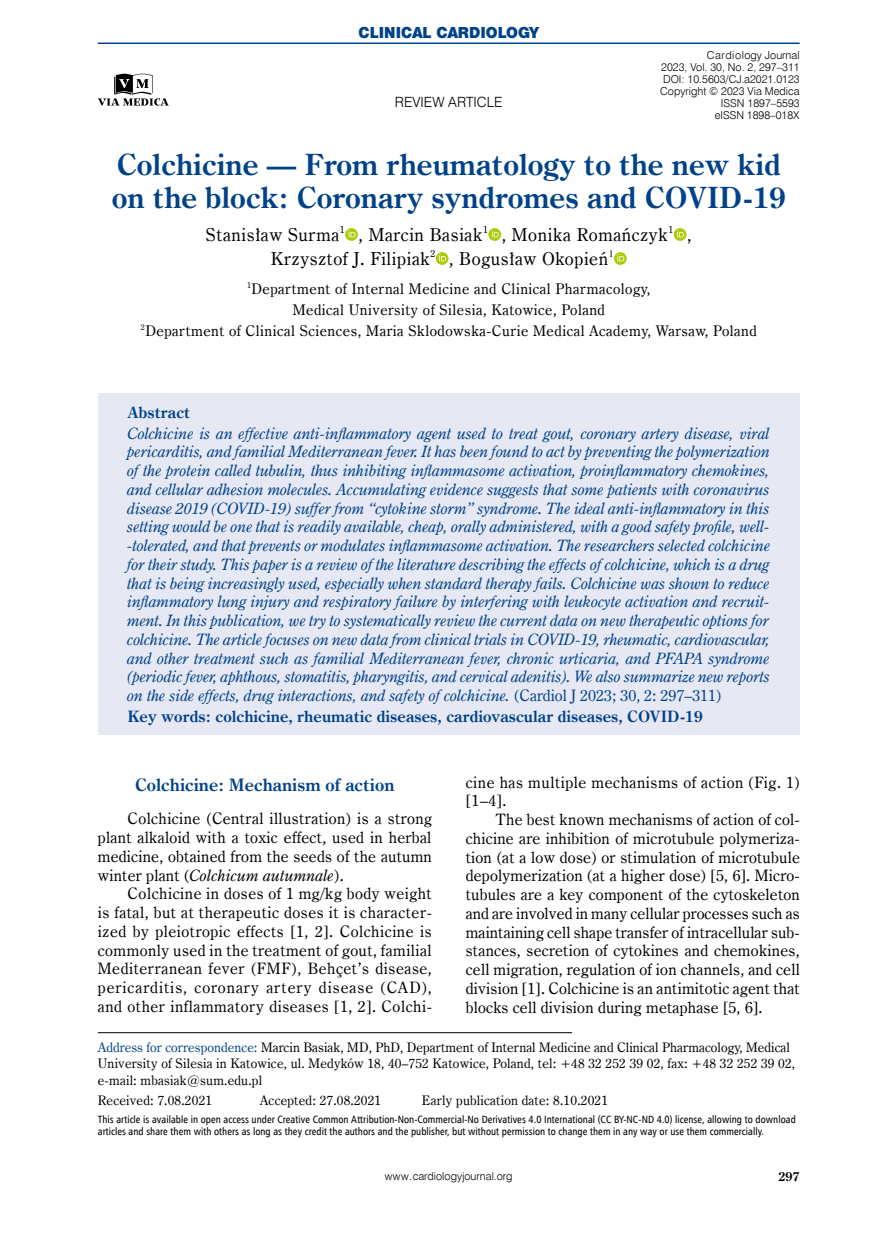
<style>
.page{position:relative;width:872px;height:1234px;background:#fff}
.page>*{position:absolute;margin:0;border:0;box-sizing:border-box;transform-origin:0 0}
.t1{font:700 29.4px/33px "Century Oldst EU";color:#004289}
.t2{font:17.85px/24px "Century Oldst EU";letter-spacing:.035em;color:#000}
.t3{font:700 17.25px "Century Oldst EU";color:#004289}
.t4{font:italic 15.75px/18.8px "Century Oldst EU";color:#004289;text-align:justify}
.t5{font:15.75px/18.8px "Century Oldst EU";letter-spacing:.02em;color:#000;text-align:justify}
.t6{font:700 15.75px "Century Oldst EU";color:#004289}
.t7{font:14.7px/21px "Century Oldst EU";letter-spacing:.035em;color:#000;text-align:center}
.t8{font:14.1px "Swis 721 Blk 2 EU";color:#004289}
.t9{font:14.1px "Swis 721 Lt EU";color:#000}
.t10{font:13.2px/16.5px "Century Oldst EU";letter-spacing:.015em;color:#000}
.t11{font:700 12.75px "Century Oldst EU";color:#000}
.t12{font:10.95px/12px "Swis 721 Lt EU";color:#000;text-align:right}
.t13{font:10.5px/12.8px "Humnst 777 Cn EU";color:#000}
.s1{font-style:normal}
.s2{font-style:italic}
.s3{color:#004289}
</style>
<div class="page">
<hr style="left:98px;top:1032px;width:474px;height:1px;background:#000">
<svg style="left:345px;top:228px;width:13px;height:13px"></svg>
<svg style="left:348px;top:230px;width:7px;height:7px"></svg>
<svg style="left:488px;top:228px;width:13px;height:13px"></svg>
<svg style="left:492px;top:230px;width:7px;height:7px"></svg>
<svg style="left:673px;top:228px;width:13px;height:13px"></svg>
<svg style="left:677px;top:230px;width:7px;height:7px"></svg>
<svg style="left:436px;top:252px;width:12px;height:13px"></svg>
<svg style="left:439px;top:254px;width:7px;height:7px"></svg>
<svg style="left:614px;top:252px;width:12px;height:13px"></svg>
<svg style="left:617px;top:254px;width:7px;height:7px"></svg>
<div style="left:98px;top:393px;width:701px;height:341px;background:#e6e8f4"></div>
<svg style="left:98px;top:74px;width:71px;height:32px"></svg>
<hr style="left:98px;top:42px;width:701px;height:2px;background:#004289">
<p class="t8" style="left:358px;top:23px;width:182px">CLINICAL CARDIOLOGY</p>
<p class="t9" style="left:395px;top:93px;width:109px">REVIEW ARTICLE</p>
<p class="t12" style="left:660px;top:49px;width:141px">Cardiology Journal<br>2023, Vol. 30, No. 2, 297–311<br>DOI: 10.5603/CJ.a2021.0123<br>Copyright © 2023 Via Medica<br>ISSN 1897–5593<br>eISSN 1898–018X</p>
<h1 class="t1" style="left:112px;top:149px;width:675px">Colchicine — From rheumatology to the new kid on the block: Coronary syndromes and COVID-19</h1>
<p class="t2" style="left:271px;top:223px;width:422px;text-indent:-65px">Stanisław Surma<sup>1</sup> , Marcin Basiak<sup>1</sup> , Monika Romańczyk<sup>1</sup> ,<br>Krzysztof J. Filipiak<sup>2</sup> , Bogusław Okopień<sup>1</sup></p>
<p class="t7" style="left:141px;top:279px;width:617px"><sup>1</sup>Department of Internal Medicine and Clinical Pharmacology,<br>Medical University of Silesia, Katowice, Poland<br><sup>2</sup>Department of Clinical Sciences, Maria Sklodowska-Curie Medical Academy, Warsaw, Poland</p>
<p class="t6" style="left:128px;top:402px;width:64px">Abstract</p>
<p class="t4" style="left:128px;top:423px;width:644px">Colchicine is an effective anti-inflammatory agent used to treat gout, coronary artery disease, viral pericarditis, and familial Mediterranean fever. It has been found to act by preventing the polymerization of the protein called tubulin, thus inhibiting inflammasome activation, proinflammatory chemokines, and cellular adhesion molecules. Accumulating evidence suggests that some patients with coronavirus disease 2019 (COVID-19) suffer from “cytokine storm” syndrome. The ideal anti-inflammatory in this setting would be one that is readily available, cheap, orally administered, with a good safety profile, well--tolerated, and that prevents or modulates inflammasome activation. The researchers selected colchicine for their study. This paper is a review of the literature describing the effects of colchicine, which is a drug that is being increasingly used, especially when standard therapy fails. Colchicine was shown to reduce inflammatory lung injury and respiratory failure by interfering with leukocyte activation and recruit&shy;ment. In this publication, we try to systematically review the current data on new therapeutic options for colchicine. The article focuses on new data from clinical trials in COVID-19, rheumatic, cardiovascular, and other treatment such as familial Mediterranean fever, chronic urticaria, and PFAPA syndrome (periodic fever, aphthous, stomatitis, pharyngitis, and cervical adenitis). We also summarize new reports on the side effects, drug interactions, and safety of colchicine. <span class="s1">(Cardiol J 2023; 30, 2: 297–311)</span></p>
<p class="t6" style="left:128px;top:706px;width:576px">Key words: colchicine, rheumatic diseases, cardiovascular diseases, COVID-19</p>
<p class="t3" style="left:135px;top:774px;width:261px">Colchicine: Mechanism of action</p>
<p class="t5" style="left:98px;top:809px;width:335px;text-indent:30px">Colchicine (Central illustration) is a strong plant alkaloid with a toxic effect, used in herbal medicine, obtained from the seeds of the autumn winter plant (<span class="s2">Colchicum autumnale</span>).</p>
<p class="t5" style="left:98px;top:884px;width:335px;text-indent:30px">Colchicine in doses of 1 mg/kg body weight is fatal, but at therapeutic doses it is character&shy;ized by pleiotropic effects [1, 2]. Colchicine is commonly used in the treatment of gout, familial Mediterranean fever (FMF), Behçet’s disease, pericarditis, coronary artery disease (CAD), and other inflammatory diseases [1, 2]. Colchi-</p>
<p class="t5" style="left:466px;top:772px;width:335px">cine has multiple mechanisms of action (Fig. 1) [1–4].</p>
<p class="t5" style="left:466px;top:810px;width:336px;text-indent:30px">The best known mechanisms of action of col&shy;chicine are inhibition of microtubule polymeriza&shy;tion (at a low dose) or stimulation of microtubule depolymerization (at a higher dose) [5, 6]. Micro&shy;tubules are a key component of the cytoskeleton and are involved in many cellular processes such as maintaining cell shape transfer of intracellular sub&shy;stances, secretion of cytokines and chemokines, cell migration, regulation of ion channels, and cell division [1]. Colchicine is an antimitotic agent that blocks cell division during metaphase [5, 6].</p>
<p class="t10" style="left:98px;top:1038px;width:699px"><span class="s3">Address for correspondence:</span> Marcin Basiak, MD, PhD, Department of Internal Medicine and Clinical Pharmacology, Medical<br>University of Silesia in Katowice, ul. Medyków 18, 40–752 Katowice, Poland, tel: +48 32 252 39 02, fax: +48 32 252 39 02, e-mail: mbasiak@sum.edu.pl</p>
<p class="t10" style="left:98px;top:1092px;width:116px">Received: 7.08.2021</p>
<p class="t10" style="left:260px;top:1092px;width:123px">Accepted: 27.08.2021</p>
<p class="t10" style="left:422px;top:1092px;width:187px">Early publication date: 8.10.2021</p>
<p class="t13" style="left:98px;top:1112px;width:699px">This article is available in open access under Creative Common Attribution-Non-Commercial-No Derivatives 4.0 International (CC BY-NC-ND 4.0) license, allowing to download articles and share them with others as long as they credit the authors and the publisher, but without permission to change them in any way or use them commercially.</p>
<p class="t12" style="left:385px;top:1170px;width:129px">www.cardiologyjournal.org</p>
<p class="t11" style="left:778px;top:1167px;width:23px">297</p>
</div>
